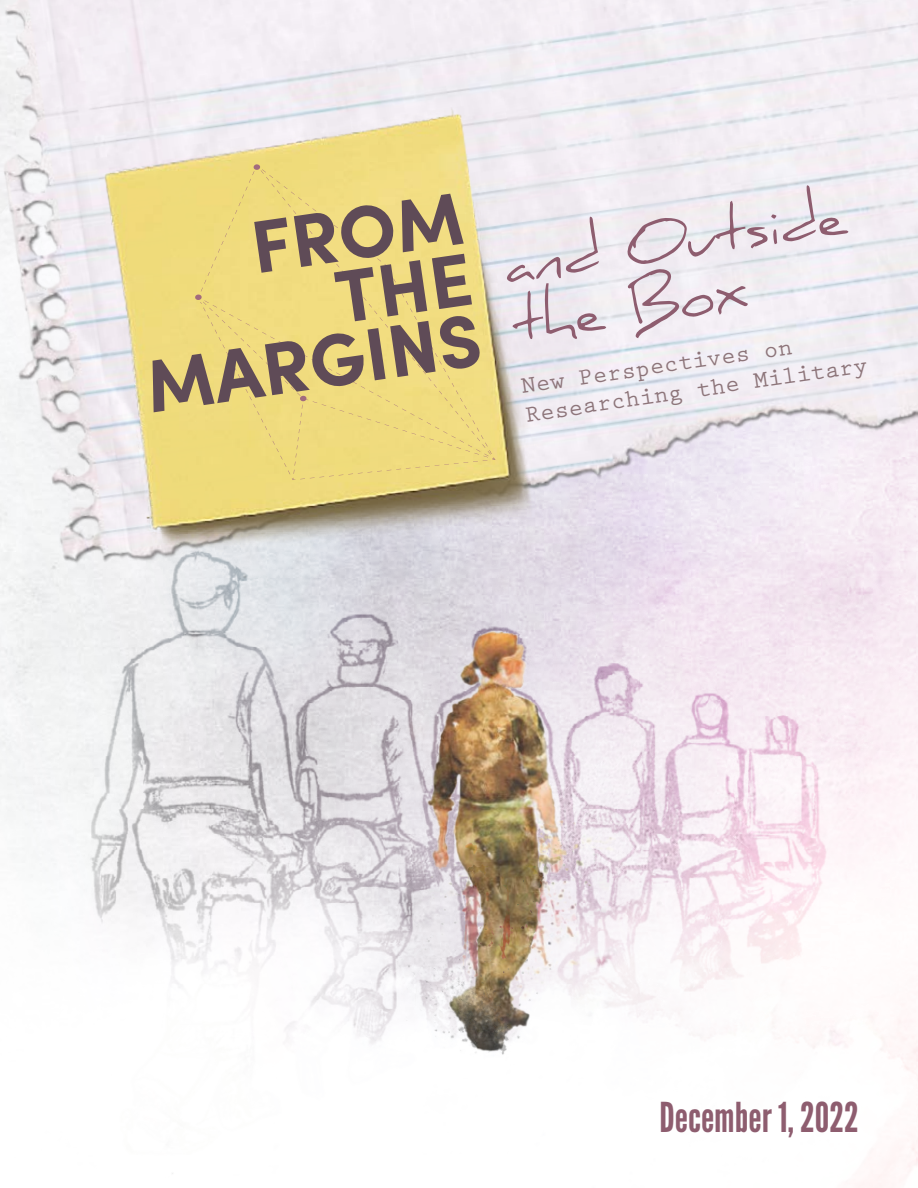
<style>
.page{position:relative;width:918px;height:1188px;background:#fff}
.page>*{position:absolute;margin:0;border:0;box-sizing:border-box;transform-origin:0 0}
.t1{font:700 74.4px/61.3px "Sofia Pro";color:#5f4b57;text-align:right}
.t2{font:58.8px/60.4px "Daniel";color:#8e5d6f}
.t3{font:41.1px "League Gothic";color:#8e5d6f}
.t4{font:700 24px/28.7px "Prestige Elite Std";color:#8d757a}
</style>
<div class="page">
<svg style="left:0;top:616px;width:843px;height:572px"></svg>
<img style="left:262px;top:616px;width:476px;height:459px">
<img style="left:0;top:0;width:918px;height:616px">
<img style="left:59px;top:67px;width:529px;height:545px">
<div style="left:195px;top:164px;width:301px;height:316px;background:#f1dc80"></div>
<img style="left:320px;top:853px;width:283px;height:283px">
<img style="left:415px;top:799px;width:203px;height:227px">
<h1 class="t1" style="left:125px;top:230px;width:339px;rotate:-8deg">FROM<br>THE<br>MARGINS</h1>
<h2 class="t2" style="left:499px;top:232px;width:348px;rotate:-8deg">and Outside the Box</h2>
<p class="t4" style="left:520px;top:372px;width:347px;rotate:-8deg">New Perspectives on<br>Researching the Military</p>
<h3 class="t3" style="left:660px;top:1093px;width:201px">December 1, 2022</h3>
</div>
